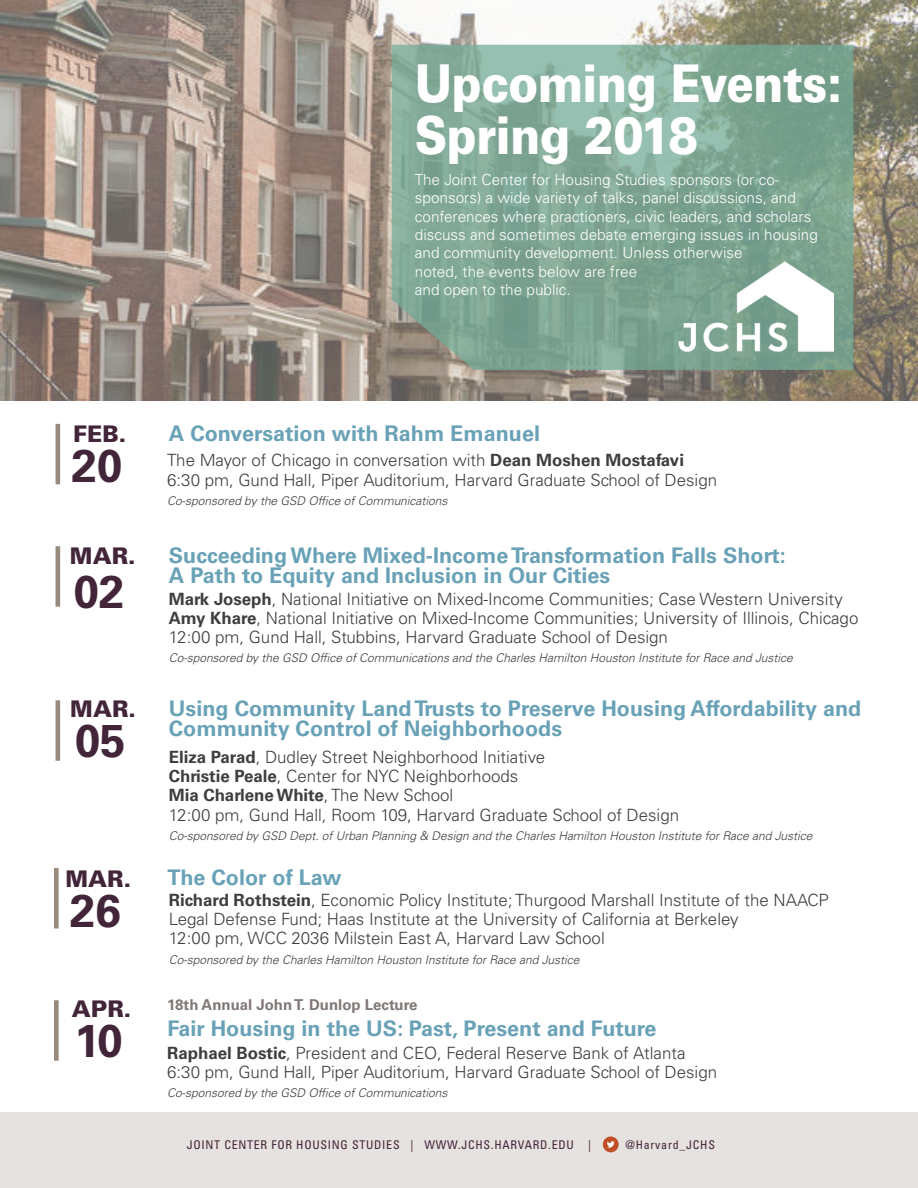
<style>
.page{position:relative;width:918px;height:1188px;background:#fff}
.page>*{position:absolute;margin:0;border:0;box-sizing:border-box;transform-origin:0 0}
.t1{font:900 52.2px "Univers LT Std";letter-spacing:-.01em;color:#fff;scale:.86 1}
.t2{font:700 45.9px "Univers LT Std";color:#422539}
.t3{font:900 22.95px "Univers LT Std";color:#422539}
.t4{font:700 21.6px/20px "Univers LT Std";color:#69a2b7}
.body_copy{font:300 16.95px/19.2px "Univers LT Std";color:#3e3e3f}
.body_copy-2{font:700 16.95px "Univers LT Std";color:#3e3e3f}
.t5{font:300 15.3px/18.5px "Univers LT Std";color:#fff}
.t6{font:700 15px "Univers LT Std";color:#817876}
.body_copy-3{font:italic 300 12px "Univers LT Std";color:#3e3e3f}
.t7{font:condensed 12px "Univers LT Std";letter-spacing:.06em;color:#432439}
.s1{font-weight:700}
.s2{font-weight:300}
</style>
<div class="page">
<div style="left:0;top:1112px;width:918px;height:76px;background:#e2ddda"></div>
<div style="left:603px;top:1137px;width:16px;height:15px;background:#c04f26;border-radius:50%"></div>
<svg style="left:607px;top:1141px;width:8px;height:7px"></svg>
<img style="left:0;top:0;width:918px;height:400px">
<svg style="left:392px;top:45px;width:461px;height:325px;fill:#7fa693"></svg>
<img style="left:678px;top:262px;width:155px;height:89px">
<hr style="left:56px;top:424px;width:4px;height:60px;background:#988a7d">
<hr style="left:56px;top:546px;width:4px;height:61px;background:#988a7d">
<hr style="left:56px;top:700px;width:4px;height:61px;background:#988a7d">
<div style="left:54px;top:868px;width:5px;height:61px;background:#988a7d"></div>
<div style="left:54px;top:1000px;width:5px;height:61px;background:#988a7d"></div>
<p class="t1" style="left:415px;top:50px;width:498px">Upcoming Events:</p>
<p class="t1" style="left:415px;top:103px;width:331px">Spring 2018</p>
<p class="t5" style="left:415px;top:170px;width:405px">The Joint Center for Housing Studies sponsors (or co&shy;sponsors) a wide variety of talks, panel discussions, and conferences where practioners, civic leaders, and scholars discuss and sometimes debate emerging issues in housing and community development. Unless otherwise</p>
<p class="t5" style="left:415px;top:262px;width:224px">noted, the events below are free</p>
<p class="t5" style="left:415px;top:281px;width:157px">and open to the public.</p>
<p class="t3" style="left:73px;top:420px;width:55px">FEB.</p>
<p class="t4" style="left:169px;top:424px;width:373px">A Conversation with Rahm Emanuel</p>
<p class="t2" style="left:72px;top:439px;width:52px">20</p>
<p class="body_copy" style="left:167px;top:451px;width:518px">The Mayor of Chicago in conversation with <span class="s1">Dean Moshen Mostafavi</span></p>
<p class="body_copy" style="left:167px;top:470px;width:551px">6:30 pm, Gund Hall, Piper Auditorium, Harvard Graduate School of Design</p>
<p class="body_copy-3" style="left:167px;top:493px;width:282px">Co-sponsored by the GSD Office of Communications</p>
<p class="t3" style="left:70px;top:541px;width:67px">MAR.</p>
<p class="t2" style="left:73px;top:565px;width:52px">02</p>
<p class="t4" style="left:169px;top:545px;width:619px">Succeeding Where Mixed-Income Transformation Falls Short:</p>
<p class="t4" style="left:169px;top:565px;width:443px">A Path to Equity and Inclusion in Our Cities</p>
<p class="body_copy" style="left:169px;top:589px;width:676px"><span class="s1">Mark Joseph</span>, National Initiative on Mixed-Income Communities; Case Western University</p>
<p class="body_copy" style="left:169px;top:608px;width:691px"><span class="s1">Amy Khare</span>, National Initiative on Mixed-Income Communities; University of Illinois, Chicago</p>
<p class="body_copy" style="left:169px;top:628px;width:501px">12:00 pm, Gund Hall, Stubbins, Harvard Graduate School of Design</p>
<p class="body_copy-3" style="left:169px;top:651px;width:625px">Co-sponsored by the GSD Office of Communications and the Charles Hamilton Houston Institute for Race and Justice</p>
<p class="t3" style="left:70px;top:695px;width:67px">MAR.</p>
<p class="t2" style="left:75px;top:714px;width:52px">05</p>
<p class="t4" style="left:169px;top:698px;width:694px">Using Community Land Trusts to Preserve Housing Affordability and<br>Community Control of Neighborhoods</p>
<p class="body_copy" style="left:169px;top:747px;width:378px"><span class="s1">Eliza Parad</span>, Dudley Street Neighborhood Initiative</p>
<p class="body_copy" style="left:169px;top:766px;width:351px"><span class="s1">Christie Peale</span>, Center for NYC Neighborhoods</p>
<p class="body_copy-2" style="left:169px;top:785px;width:286px">Mia Charlene White<span class="s2">, The New School</span></p>
<p class="body_copy" style="left:169px;top:805px;width:512px">12:00 pm, Gund Hall, Room 109, Harvard Graduate School of Design</p>
<p class="body_copy-3" style="left:169px;top:828px;width:645px">Co-sponsored by GSD Dept. of Urban Planning &amp; Design and the Charles Hamilton Houston Institute for Race and Justice</p>
<p class="t3" style="left:65px;top:864px;width:67px">MAR.</p>
<p class="t2" style="left:70px;top:884px;width:52px">26</p>
<p class="t4" style="left:167px;top:868px;width:176px">The Color of Law</p>
<p class="body_copy" style="left:169px;top:890px;width:662px"><span class="s1">Richard Rothstein</span>, Economic Policy Institute; Thurgood Marshall Institute of the NAACP<br>Legal Defense Fund; Haas Institute at the University of California at Berkeley</p>
<p class="body_copy" style="left:169px;top:929px;width:437px">12:00 pm, WCC 2036 Milstein East A, Harvard Law School</p>
<p class="body_copy-3" style="left:169px;top:952px;width:412px">Co-sponsored by the Charles Hamilton Houston Institute for Race and Justice</p>
<p class="t6" style="left:167px;top:995px;width:252px">18th Annual John T. Dunlop Lecture</p>
<p class="t3" style="left:72px;top:995px;width:61px">APR.</p>
<p class="t2" style="left:75px;top:1014px;width:50px">10</p>
<p class="t4" style="left:167px;top:1019px;width:491px">Fair Housing in the US: Past, Present and Future</p>
<p class="body_copy" style="left:167px;top:1043px;width:520px"><span class="s1">Raphael Bostic</span>, President and CEO, Federal Reserve Bank of Atlanta</p>
<p class="body_copy" style="left:167px;top:1063px;width:551px">6:30 pm, Gund Hall, Piper Auditorium, Harvard Graduate School of Design</p>
<p class="body_copy-3" style="left:167px;top:1086px;width:282px">Co-sponsored by the GSD Office of Communications</p>
<p class="t7" style="left:187px;top:1137px;width:406px">JOINT CENTER FOR HOUSING STUDIES | WWW.JCHS.HARVARD.EDU |</p>
<p class="t7" style="left:626px;top:1137px;width:91px">@Harvard_JCHS</p>
</div>
